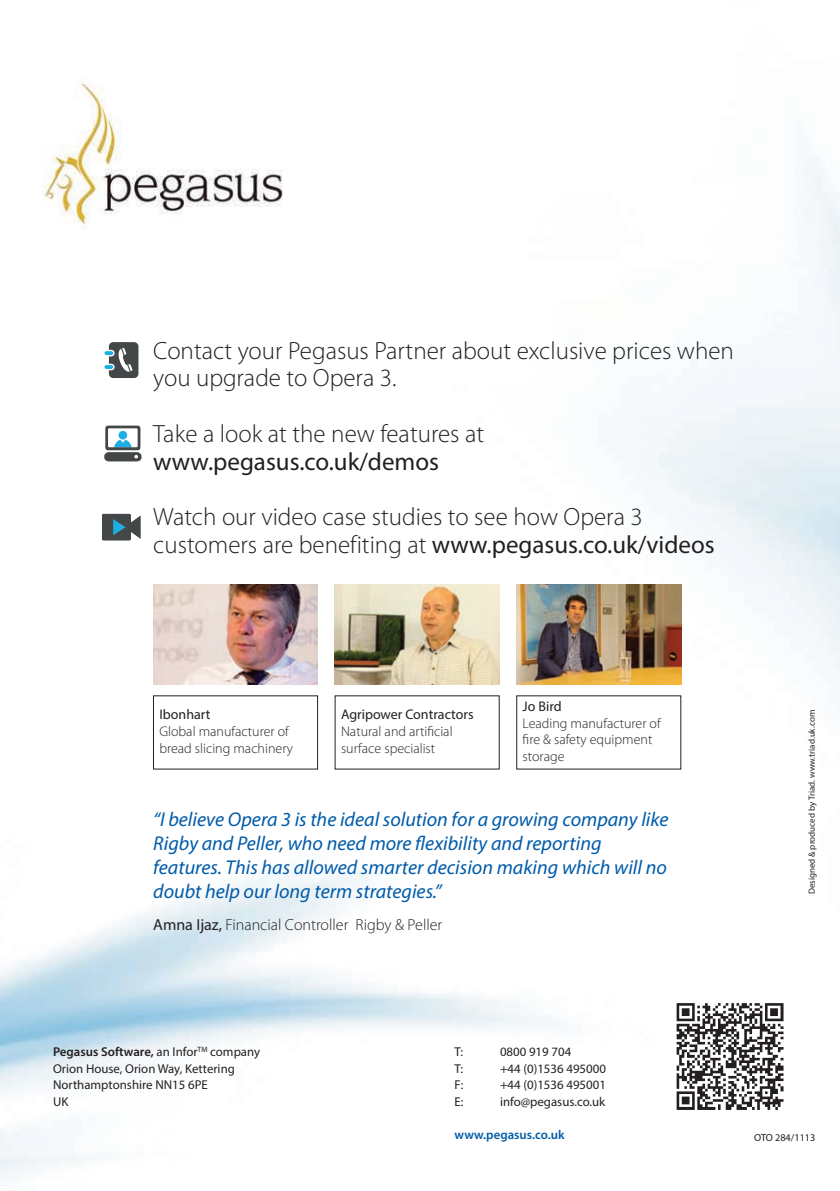
<style>
.page{position:relative;width:840px;height:1191px;background:#fff}
.page>*{position:absolute;margin:0;border:0;box-sizing:border-box;transform-origin:0 0}
.t1{font:300 25px/27.8px "Myriad Pro";color:#231f20}
.t2{font:25px "Myriad Pro";color:#231f20}
.t3{font:italic 20px/24px "Myriad Pro";color:#015ba9}
.t4{font:300 16px "Myriad Pro";color:#231f20}
.t5{font:300 14px/16.8px "Myriad Pro";color:#231f20}
.t6{font:14px "Myriad Pro";color:#231f20}
.t7{font:12.8px/16.6px "Myriad Pro";color:#231f20}
.t8{font:600 12.8px "Myriad Pro";color:#015ba9}
.t9{font:10.2px "Myriad Pro";color:#231f20}
.t10{font:9px "Myriad Pro";color:#231f20}
.s1{font-weight:400}
.s2{font-weight:600}
</style>
<div class="page">
<img style="left:0;top:82px;width:839px;height:1096px">
<div style="left:671px;top:998px;width:117px;height:116px;background:#fff"></div>
<svg style="left:676px;top:1003px;width:107px;height:107px"></svg>
<img style="left:153px;top:585px;width:164px;height:100px">
<img style="left:334px;top:585px;width:165px;height:100px">
<img style="left:516px;top:585px;width:164px;height:100px">
<div style="left:102px;top:339px;width:40px;height:45px;background:#fff"></div>
<svg style="left:104px;top:342px;width:34px;height:36px"></svg>
<div style="left:102px;top:422px;width:40px;height:46px;background:#fff"></div>
<svg style="left:104px;top:425px;width:37px;height:36px"></svg>
<div style="left:102px;top:506px;width:40px;height:46px;background:#fff"></div>
<svg style="left:102px;top:514px;width:39px;height:26px"></svg>
<p class="t1" style="left:153px;top:338px;width:582px">Contact your Pegasus Partner about exclusive prices when you upgrade to Opera 3.</p>
<p class="t1" style="left:153px;top:422px;width:332px">Take a look at the new features at</p>
<p class="t2" style="left:153px;top:452px;width:287px">www.pegasus.co.uk/demos</p>
<p class="t1" style="left:153px;top:505px;width:562px">Watch our video case studies to see how Opera 3 customers are benefiting at <span class="s1">www.pegasus.co.uk/videos</span></p>
<p class="t6" style="left:159px;top:709px;width:52px">Ibonhart</p>
<p class="t5" style="left:159px;top:724px;width:135px">Global manufacturer of bread slicing machinery</p>
<p class="t6" style="left:341px;top:709px;width:134px">Agripower Contractors</p>
<p class="t5" style="left:341px;top:724px;width:113px">Natural and artificial surface specialist</p>
<p class="t6" style="left:522px;top:700px;width:41px">Jo Bird</p>
<p class="t5" style="left:522px;top:715px;width:139px">Leading manufacturer of fire &amp; safety equipment storage</p>
<p class="t3" style="left:153px;top:809px;width:516px">“I believe Opera 3 is the ideal solution for a growing company like Rigby and Peller, who need more flexibility and reporting features. This has allowed smarter decision making which will no doubt help our long term strategies.”</p>
<p class="t4" style="left:153px;top:918px;width:290px"><span class="s1">Amna Ijaz,</span> Financial Controller Rigby &amp; Peller</p>
<p class="t10" style="left:808px;top:894px;width:186px;rotate:-90deg">Designed &amp; produced by Triad. www.triad.uk.com</p>
<p class="t7" style="left:53px;top:1044px;width:208px"><span class="s2">Pegasus Software,</span> an Infor<sup>TM</sup> company<br>Orion House, Orion Way, Kettering<br>Northamptonshire NN15 6PE<br>UK</p>
<p class="t7" style="left:454px;top:1044px;width:10px">T:</p>
<p class="t7" style="left:499px;top:1044px;width:73px">0800 919 704</p>
<p class="t7" style="left:454px;top:1061px;width:10px">T:</p>
<p class="t7" style="left:499px;top:1061px;width:107px">+44 (0)1536 495000</p>
<p class="t7" style="left:454px;top:1077px;width:10px">F:</p>
<p class="t7" style="left:499px;top:1077px;width:107px">+44 (0)1536 495001</p>
<p class="t7" style="left:454px;top:1094px;width:10px">E:</p>
<p class="t7" style="left:499px;top:1094px;width:107px">info@pegasus.co.uk</p>
<p class="t8" style="left:454px;top:1127px;width:111px">www.pegasus.co.uk</p>
<p class="t9" style="left:753px;top:1133px;width:63px">OTO 284/1113</p>
</div>
